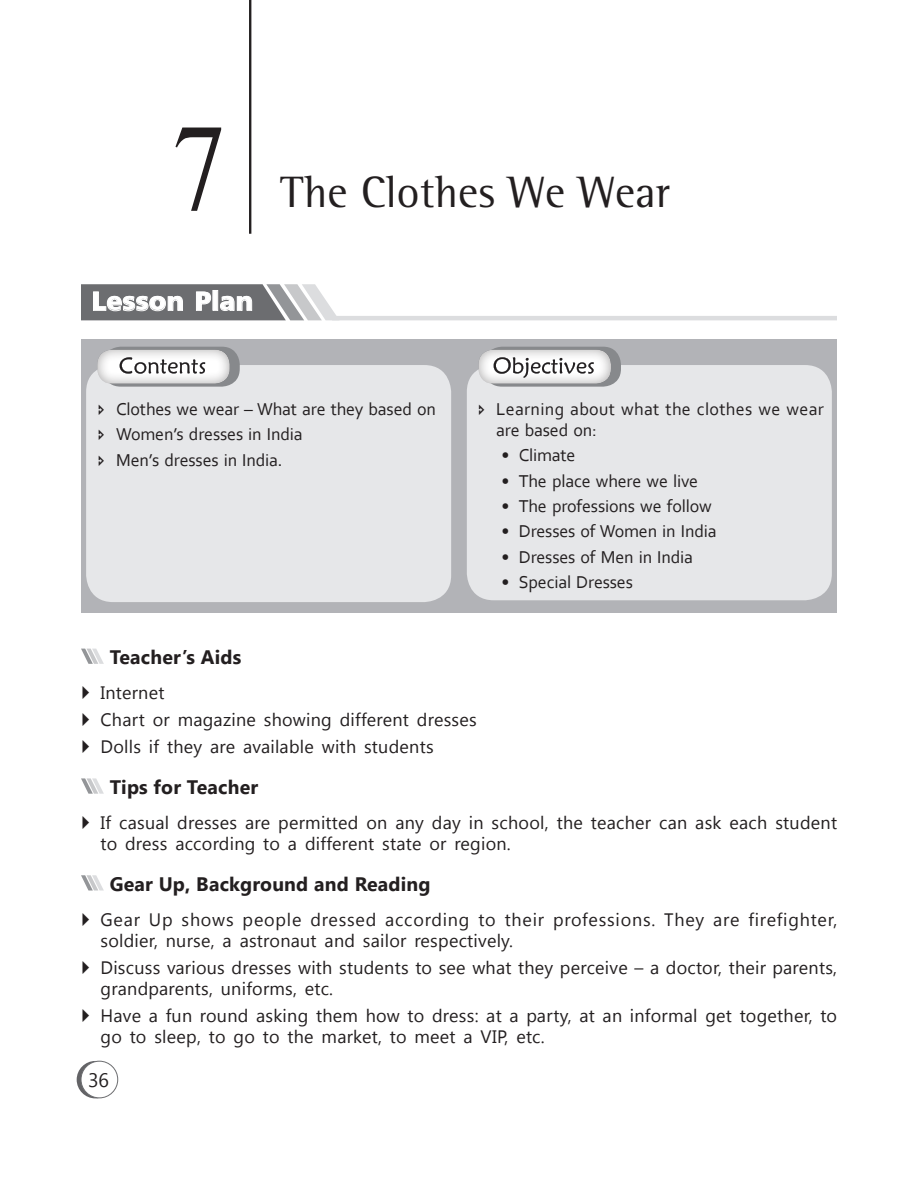
<style>
.page{position:relative;width:918px;height:1188px;background:#fff}
.page>*{position:absolute;margin:0;border:0;box-sizing:border-box;transform-origin:0 0}
.t1{font:149.1px "Shonar Bangla";color:#231f20;scale:.88 1}
.Chapter_Head{font:45px "Rotis Semi Serif";color:#231f20}
.t2{font:26.55px "Humanist 777 BT Black B";color:#fff}
.Heading{font:700 19.5px "Segoe UI";letter-spacing:.01em;color:#231f20}
.t3{font:19.5px "Segoe UI";color:#231f20}
.t4{font:18px/21px "Segoe UI";letter-spacing:.015em;color:#231f20}
.t5{font:18px "Corbel";letter-spacing:-.01em;color:#231f20}
.t6{font:18px/21px "Segoe UI";letter-spacing:.045em;color:#231f20}
.t7{font:18px/21px "Corbel";letter-spacing:.015em;color:#231f20}
</style>
<div class="page">
<div style="left:77px;top:1061px;width:37px;height:37px;background:#636366;border-radius:50%"></div>
<div style="left:81px;top:1061px;width:37px;height:37px;background:#fff;border-radius:50%"></div>
<div style="left:81px;top:1061px;width:37px;height:37px;border:1px solid #6c6d70;border-radius:50%"></div>
<svg style="left:81px;top:649px;width:23px;height:15px"></svg>
<svg style="left:81px;top:778px;width:23px;height:16px"></svg>
<svg style="left:81px;top:875px;width:23px;height:16px"></svg>
<hr style="left:249px;top:0;width:2px;height:234px;background:#231f20">
<div style="left:81px;top:339px;width:756px;height:274px;background:#b2b3b7"></div>
<svg style="left:81px;top:284px;width:256px;height:36px;background:#919294"></svg>
<hr style="left:332px;top:316px;width:505px;height:4px;background:#dcdddf">
<div style="left:86px;top:365px;width:365px;height:237px;background:#e6e7e9;border-radius:27px"></div>
<div style="left:467px;top:365px;width:365px;height:235px;background:#e6e7e9;border-radius:27px"></div>
<div style="left:103px;top:347px;width:137px;height:40px;background:#87898c;border-radius:18px"></div>
<div style="left:484px;top:347px;width:137px;height:40px;background:#87898c;border-radius:18px"></div>
<div style="left:94px;top:348px;width:144px;height:36px;background:#231f20;opacity:.45"></div>
<div style="left:476px;top:348px;width:151px;height:36px;background:#231f20;opacity:.45"></div>
<p class="t1" style="left:171px;top:89px;width:64px">7</p>
<p class="Chapter_Head" style="left:280px;top:165px;width:392px">The Clothes We Wear</p>
<p class="t2" style="left:92px;top:284px;width:163px">Lesson Plan</p>
<p class="t5" style="left:116px;top:398px;width:321px">Clothes we wear – What are they based on</p>
<p class="t5" style="left:116px;top:423px;width:188px">Women’s dresses in India</p>
<p class="t5" style="left:116px;top:449px;width:168px">Men’s dresses in India.</p>
<p class="t7" style="left:496px;top:398px;width:329px">Learning about what the clothes we wear are based on:</p>
<p class="t5" style="left:502px;top:444px;width:76px">• Climate</p>
<p class="t5" style="left:502px;top:470px;width:198px">• The place where we live</p>
<p class="t5" style="left:502px;top:495px;width:212px">• The professions we follow</p>
<p class="t5" style="left:502px;top:520px;width:217px">• Dresses of Women in India</p>
<p class="t5" style="left:502px;top:546px;width:193px">• Dresses of Men in India</p>
<p class="t5" style="left:502px;top:571px;width:133px">• Special Dresses</p>
<p class="Heading" style="left:110px;top:643px;width:133px">Teacher’s Aids</p>
<p class="t4" style="left:100px;top:682px;width:66px">Internet</p>
<p class="t4" style="left:100px;top:709px;width:378px">Chart or magazine showing different dresses</p>
<p class="t4" style="left:100px;top:736px;width:335px">Dolls if they are available with students</p>
<p class="Heading" style="left:110px;top:773px;width:150px">Tips for Teacher</p>
<p class="t4" style="left:100px;top:812px;width:738px">If casual dresses are permitted on any day in school, the teacher can ask each student to dress according to a different state or region.</p>
<p class="Heading" style="left:110px;top:870px;width:322px">Gear Up, Background and Reading</p>
<p class="t6" style="left:100px;top:908px;width:738px">Gear Up shows people dressed according to their professions. They are firefighter, soldier, nurse, a astronaut and sailor respectively.</p>
<p class="t4" style="left:100px;top:956px;width:738px">Discuss various dresses with students to see what they perceive – a doctor, their parents, grandparents, uniforms, etc.</p>
<p class="t4" style="left:100px;top:1004px;width:738px">Have a fun round asking them how to dress: at a party, at an informal get together, to go to sleep, to go to the market, to meet a VIP, etc.</p>
<p class="t3" style="left:88px;top:1066px;width:23px">36</p>
</div>
